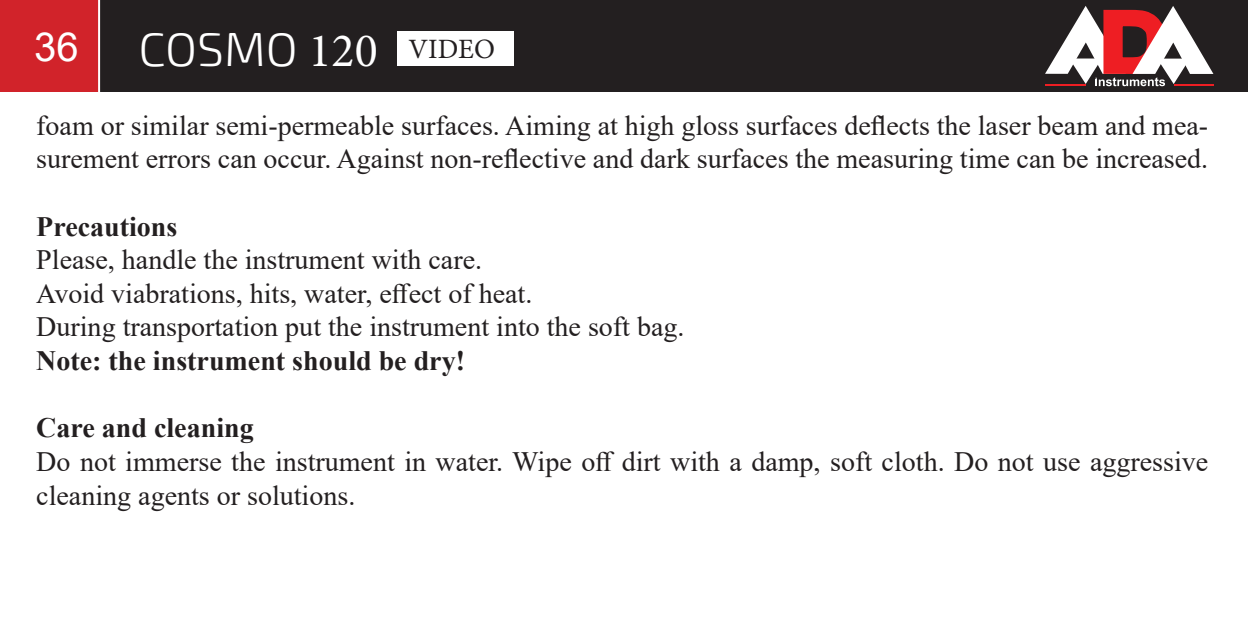
<style>
.page{position:relative;width:1248px;height:624px;background:#fff}
.page>*{position:absolute;margin:0;border:0;box-sizing:border-box;transform-origin:0 0}
.t1{font:300 48px "Exo 2";color:#fff}
.t2{font:28px/33.6px "Times New Roman";color:#231f20}
.t3{font:700 28px "Times New Roman";color:#231f20}
.s1{font-family:"Arial";font-weight:400;font-size:40px}
.s2{font-family:"Minion Pro";font-weight:400}
</style>
<div class="page">
<div style="left:0;top:0;width:1247px;height:92px;background:#231f20"></div>
<div style="left:0;top:0;width:99px;height:92px;background:#d1232a"></div>
<hr style="left:98px;top:0;width:2px;height:92px;background:#fff">
<svg style="left:1045px;top:6px;width:168px;height:80px"></svg>
<hr style="left:1044px;top:84px;width:41px;height:2px;background:#ee1e23">
<hr style="left:1173px;top:84px;width:40px;height:2px;background:#ee1e23">
<div style="left:397px;top:31px;width:117px;height:35px;background:#fff"></div>
<h1 class="t1" style="left:34px;top:16px;width:462px"><span class="s1">36</span> COSMO <span class="s2">120</span> <sup>VIDEO</sup></h1>
<p class="t2" style="left:36px;top:108px;width:1173px">foam or similar semi-permeable surfaces. Aiming at high gloss surfaces deflects the laser beam and mea&shy;surement errors can occur. Against non-reflective and dark surfaces the measuring time can be increased.</p>
<p class="t3" style="left:36px;top:206px;width:143px">Precautions</p>
<p class="t2" style="left:36px;top:242px;width:649px">Please, handle the instrument with care.<br>Avoid viabrations, hits, water, effect of heat.<br>During transportation put the instrument into the soft bag.</p>
<p class="t3" style="left:36px;top:340px;width:430px">Note: the instrument should be dry!</p>
<p class="t3" style="left:36px;top:408px;width:219px">Care and cleaning</p>
<p class="t2" style="left:36px;top:444px;width:1173px">Do not immerse the instrument in water. Wipe off dirt with a damp, soft cloth. Do not use aggressive cleaning agents or solutions.</p>
</div>
